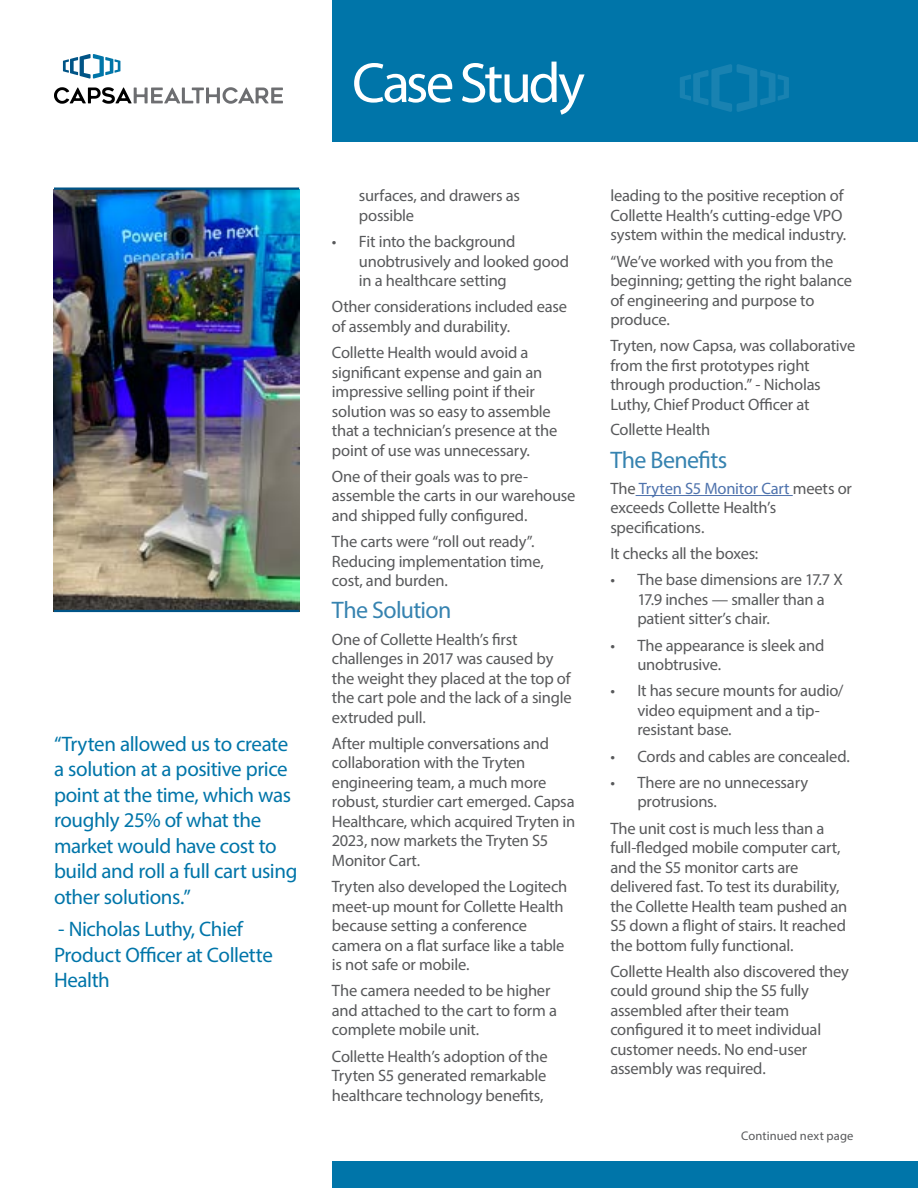
<style>
.page{position:relative;width:918px;height:1188px;background:#fff}
.page>*{position:absolute;margin:0;border:0;box-sizing:border-box;transform-origin:0 0}
.t1{font:57px "Myriad Pro";letter-spacing:-.045em;color:#fff}
.t2{font:24px "Myriad Pro";letter-spacing:-.025em;color:#3683b0}
.t3{font:21px/25.5px "Myriad Pro";letter-spacing:-.02em;color:#0075a9}
.t4{font:16.5px/19.5px "Myriad Pro";letter-spacing:-.015em;color:#58595b}
.t5{font:12.6px "Myriad Pro";letter-spacing:.01em;color:#58595b}
.s1{color:#4f73ad}
</style>
<div class="page">
<div style="left:332px;top:0;width:586px;height:142px;background:#0075a9"></div>
<div style="left:332px;top:1161px;width:586px;height:27px;background:#0075a9"></div>
<hr style="left:636px;top:495px;width:157px;height:1px;background:#4f73ad">
<svg style="left:54px;top:87px;width:229px;height:17px"></svg>
<svg style="left:63px;top:54px;width:57px;height:25px"></svg>
<svg style="left:680px;top:64px;width:109px;height:48px"></svg>
<img style="left:53px;top:189px;width:246px;height:422px">
<hr style="left:54px;top:188px;width:245px;height:2px;background:#005487">
<hr style="left:54px;top:610px;width:245px;height:2px;background:#005487">
<p class="t3" style="left:54px;top:731px;width:245px">“Tryten allowed us to create a solution at a positive price point at the time, which was roughly 25% of what the market would have cost to build and roll a full cart using other solutions.”</p>
<p class="t3" style="left:54px;top:916px;width:220px">- Nicholas Luthy, Chief<br>Product Officer at Collette<br>Health</p>
<h1 class="t1" style="left:352px;top:48px;width:234px">Case Study</h1>
<p class="t4" style="left:359px;top:186px;width:163px">surfaces, and drawers as possible</p>
<p class="t4" style="left:359px;top:232px;width:212px;text-indent:-27px">• Fit into the background unobtrusively and looked good in a healthcare setting</p>
<p class="t4" style="left:332px;top:297px;width:237px">Other considerations included ease of assembly and durability.</p>
<p class="t4" style="left:332px;top:343px;width:227px">Collette Health would avoid a significant expense and gain an impressive selling point if their solution was so easy to assemble that a technician’s presence at the point of use was unnecessary.</p>
<p class="t4" style="left:332px;top:466px;width:245px">One of their goals was to pre&shy;assemble the carts in our warehouse and shipped fully configured.</p>
<p class="t4" style="left:332px;top:532px;width:213px">The carts were “roll out ready”.<br>Reducing implementation time, cost, and burden.</p>
<h2 class="t2" style="left:332px;top:596px;width:121px">The Solution</h2>
<p class="t4" style="left:332px;top:629px;width:241px">One of Collette Health’s first challenges in 2017 was caused by the weight they placed at the top of the cart pole and the lack of a single extruded pull.</p>
<p class="t4" style="left:332px;top:733px;width:245px">After multiple conversations and collaboration with the Tryten engineering team, a much more robust, sturdier cart emerged. Capsa<br>Healthcare, which acquired Tryten in<br>2023, now markets the Tryten S5<br>Monitor Cart.</p>
<p class="t4" style="left:332px;top:877px;width:237px">Tryten also developed the Logitech meet-up mount for Collette Health because setting a conference camera on a flat surface like a table is not safe or mobile.</p>
<p class="t4" style="left:332px;top:981px;width:227px">The camera needed to be higher and attached to the cart to form a complete mobile unit.</p>
<p class="t4" style="left:332px;top:1046px;width:217px;text-align:justify">Collette Health’s adoption of the Tryten S5 generated remarkable healthcare technology benefits,</p>
<p class="t4" style="left:610px;top:186px;width:237px">leading to the positive reception of<br>Collette Health’s cutting-edge VPO system within the medical industry.</p>
<p class="t4" style="left:610px;top:251px;width:243px">“We’ve worked with you from the beginning; getting the right balance of engineering and purpose to produce.</p>
<p class="t4" style="left:610px;top:336px;width:247px">Tryten, now Capsa, was collaborative from the first prototypes right through production.” - Nicholas Luthy, Chief Product Officer at</p>
<p class="t4" style="left:610px;top:420px;width:101px">Collette Health</p>
<h2 class="t2" style="left:610px;top:445px;width:119px">The Benefits</h2>
<p class="t4" style="left:610px;top:478px;width:243px">The <span class="s1">Tryten S5 Monitor Cart</span> meets or exceeds Collette Health’s specifications.</p>
<p class="t4" style="left:610px;top:544px;width:150px">It checks all the boxes:</p>
<p class="t4" style="left:637px;top:570px;width:207px;text-indent:-27px">• The base dimensions are 17.7 X<br>17.9 inches — smaller than a patient sitter’s chair.</p>
<p class="t4" style="left:637px;top:635px;width:189px;text-indent:-27px">• The appearance is sleek and unobtrusive.</p>
<p class="t4" style="left:637px;top:681px;width:208px;text-indent:-27px">• It has secure mounts for audio/ video equipment and a tip&shy;resistant base.</p>
<p class="t4" style="left:610px;top:746px;width:241px">• Cords and cables are concealed.</p>
<p class="t4" style="left:637px;top:772px;width:172px;text-indent:-27px">• There are no unnecessary protrusions.</p>
<p class="t4" style="left:610px;top:818px;width:239px">The unit cost is much less than a full-fledged mobile computer cart, and the S5 monitor carts are delivered fast. To test its durability, the Collette Health team pushed an S5 down a flight of stairs. It reached the bottom fully functional.</p>
<p class="t4" style="left:610px;top:961px;width:240px">Collette Health also discovered they could ground ship the S5 fully assembled after their team configured it to meet individual customer needs. No end-user assembly was required.</p>
<p class="t5" style="left:741px;top:1128px;width:114px">Continued next page</p>
</div>
